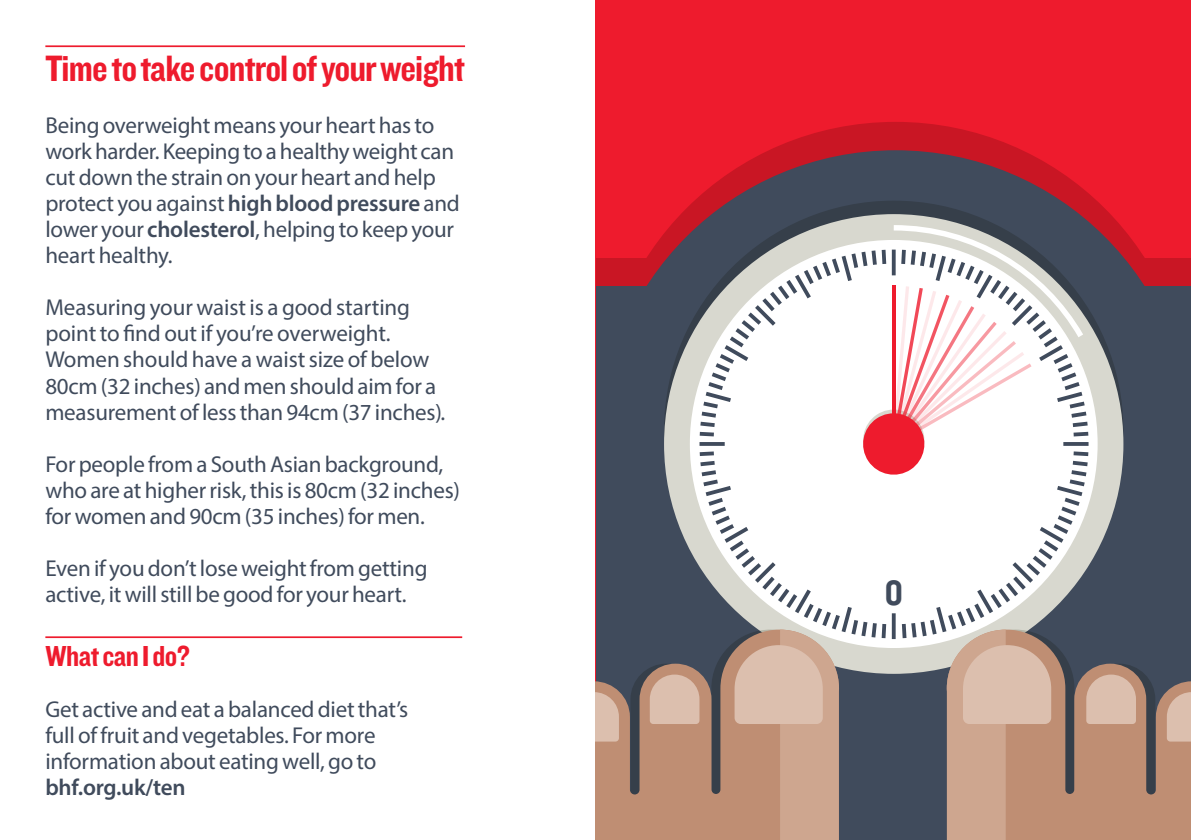
<style>
.page{position:relative;width:1191px;height:840px;background:#fff}
.page>*{position:absolute;margin:0;border:0;box-sizing:border-box;transform-origin:0 0}
.Heading{font:38px "Knockout 50 Welterweight";letter-spacing:-.025em;color:#ee1b2d}
.Heading-2{font:36.6px "Knockout 50 Welterweight";color:#404b5c}
.Subheads{font:30px "Knockout 50 Welterweight";letter-spacing:-.015em;color:#ee1b2d}
.Body{font:23px/26px "Myriad Pro";letter-spacing:-.01em;color:#404b5c}
.s1{font-weight:600}
</style>
<div class="page">
<hr style="left:45px;top:45px;width:420px;height:2px;background:#ee1b2d">
<hr style="left:45px;top:636px;width:417px;height:1px;background:#ee1b2d">
<div style="left:596px;top:0;width:595px;height:808px;background:#ee1b2d"></div>
<div style="left:600px;top:122px;width:590px;height:587px;background:#c91624;border-radius:50%"></div>
<div style="left:600px;top:150px;width:590px;height:587px;background:#404b5c;border-radius:50%"></div>
<div style="left:596px;top:286px;width:595px;height:553px;background:#404b5c"></div>
<div style="left:664px;top:214px;width:459px;height:459px;background:#d8d8cf;border-radius:50%"></div>
<svg style="left:695px;top:245px;width:164px;height:397px"></svg>
<svg style="left:1136px;top:668px;width:55px;height:171px;background:#9d7b6a"></svg>
<svg style="left:1166px;top:691px;width:25px;height:50px"></svg>
<svg style="left:859px;top:222px;width:277px;height:617px"></svg>
<svg style="left:595px;top:629px;width:139px;height:210px;fill:#bf8e73"></svg>
<svg style="left:650px;top:674px;width:49px;height:49px;background:#d8b9a7"></svg>
<svg style="left:595px;top:691px;width:24px;height:50px"></svg>
<svg style="left:734px;top:629px;width:105px;height:210px;background:#cba590"></svg>
<p class="Heading" style="left:45px;top:43px;width:421px">Time to take control of your weight</p>
<p class="Body" style="left:45px;top:112px;width:416px">Being overweight means your heart has to work harder. Keeping to a healthy weight can cut down the strain on your heart and help protect you against <span class="s1">high blood pressure</span> and lower your <span class="s1">cholesterol</span>, helping to keep your heart healthy.</p>
<p class="Body" style="left:45px;top:294px;width:401px">Measuring your waist is a good starting point to find out if you’re overweight.<br>Women should have a waist size of below 80cm (32 inches) and men should aim for a measurement of less than 94cm (37 inches).</p>
<p class="Body" style="left:45px;top:450px;width:416px">For people from a South Asian background, who are at higher risk, this is 80cm (32 inches) for women and 90cm (35 inches) for men.</p>
<p class="Body" style="left:45px;top:554px;width:384px">Even if you don’t lose weight from getting active, it will still be good for your heart.</p>
<p class="Subheads" style="left:45px;top:636px;width:146px">What can I do?</p>
<p class="Body" style="left:45px;top:695px;width:364px">Get active and eat a balanced diet that’s full of fruit and vegetables. For more information about eating well, go to <span class="s1">bhf.org.uk/ten</span></p>
<p class="Heading-2" style="left:884px;top:568px;width:20px">0</p>
</div>
